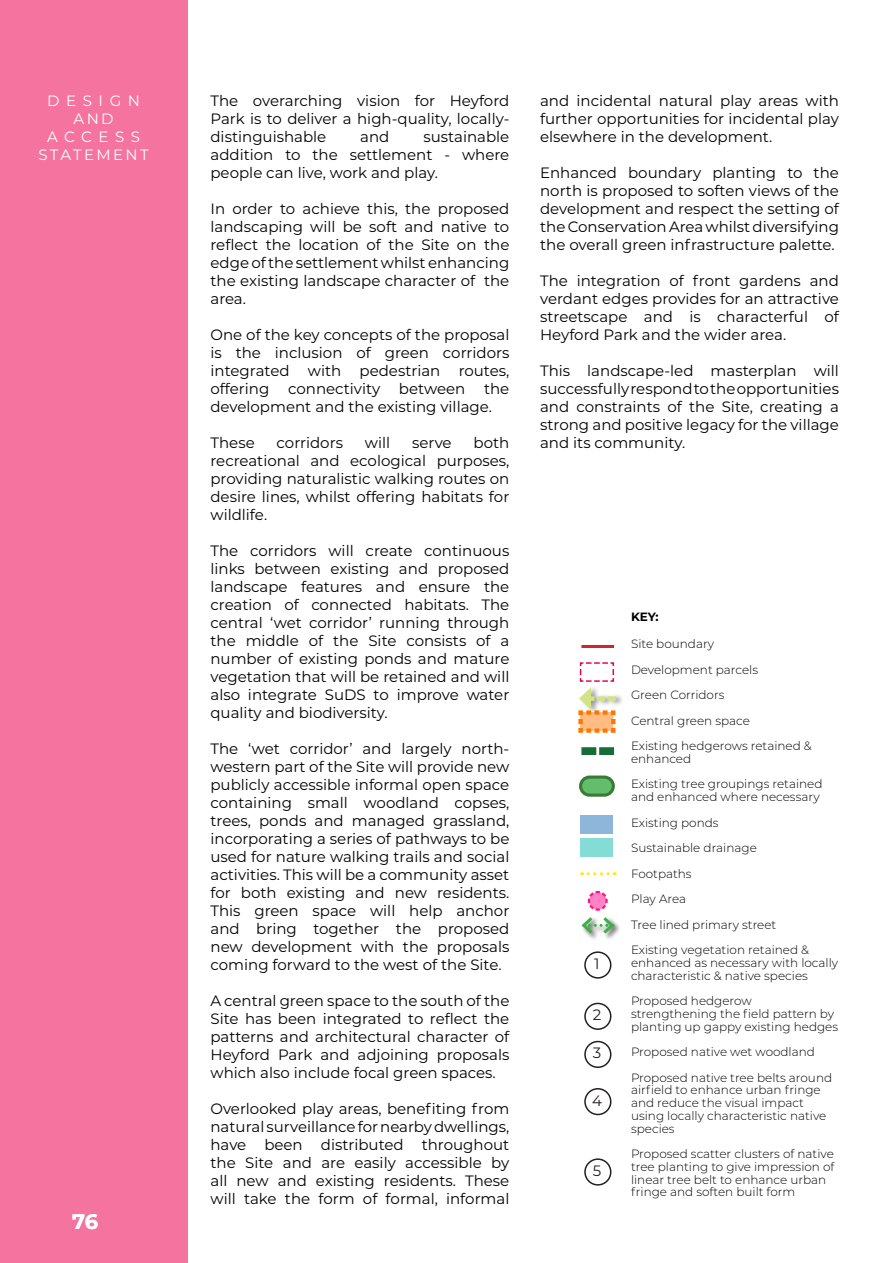
<style>
.page{position:relative;width:893px;height:1263px;background:#fff}
.page>*{position:absolute;margin:0;border:0;box-sizing:border-box;transform-origin:0 0}
.t1{font:700 21px "Montserrat";color:#fff}
.t2{font:15px/18px "Montserrat";color:#000001;text-align:justify}
.t3{font:15px/18px "Montserrat";letter-spacing:.16em;color:#fff;text-align:center}
.t4{font:15px/18px "Montserrat";letter-spacing:.44em;color:#fff;text-align:center}
.Bullet_Points{font:15px "Montserrat";color:#231f20}
.t5{font:300 12px/12.8px "Montserrat";color:#000001}
.t6{font:700 12px "Montserrat";color:#000001}
</style>
<div class="page">
<div style="left:0;top:0;width:187px;height:1263px;background:#f4749f"></div>
<div style="left:581px;top:838px;width:32px;height:19px;background:#83dcd5"></div>
<div style="left:581px;top:815px;width:32px;height:18px;background:#8eb6db"></div>
<svg style="left:581px;top:777px;width:32px;height:18px"></svg>
<div style="left:579px;top:775px;width:36px;height:22px;border:3px solid #397a3a;border-radius:9px"></div>
<svg style="left:582px;top:872px;width:33px;height:3px"></svg>
<div style="left:580px;top:916px;width:41px;height:24px;background:#231f20;opacity:.75"></div>
<hr style="left:581px;top:645px;width:33px;height:3px;background:#d1232a">
<svg style="left:581px;top:747px;width:33px;height:8px"></svg>
<div style="left:579px;top:685px;width:46px;height:30px;background:#231f20;opacity:.75"></div>
<svg style="left:578px;top:662px;width:40px;height:71px"></svg>
<svg style="left:580px;top:890px;width:36px;height:47px"></svg>
<div style="left:584px;top:951px;width:27px;height:28px;border:2px solid #231f20;border-radius:50%"></div>
<div style="left:584px;top:1003px;width:27px;height:27px;border:2px solid #231f20;border-radius:50%"></div>
<div style="left:584px;top:1041px;width:27px;height:27px;border:2px solid #231f20;border-radius:50%"></div>
<div style="left:584px;top:1088px;width:27px;height:27px;border:2px solid #231f20;border-radius:50%"></div>
<div style="left:584px;top:1158px;width:27px;height:27px;border:2px solid #231f20;border-radius:50%"></div>
<p class="t4" style="left:47px;top:91px;width:94px">DESIGN<br>AND</p>
<p class="t3" style="left:38px;top:127px;width:112px">ACCESS<br>STATEMENT</p>
<p class="t1" style="left:72px;top:1207px;width:27px">76</p>
<p class="t2" style="left:210px;top:91px;width:300px">The overarching vision for Heyford Park is to deliver a high-quality, locally&shy;distinguishable</p>
<p class="t2" style="left:210px;top:127px;width:300px;text-indent:213px">sustainable addition to the settlement - where people can live, work and play.</p>
<p class="t2" style="left:210px;top:199px;width:300px">In order to achieve this, the proposed landscaping will be soft and native to reflect the location of the Site on the edge of the settlement whilst enhancing the existing landscape character of the area.</p>
<p class="t2" style="left:210px;top:325px;width:300px">One of the key concepts of the proposal is the inclusion of green corridors integrated with pedestrian routes, offering connectivity between the development and the existing village.</p>
<p class="t2" style="left:210px;top:433px;width:46px">These</p>
<p class="t2" style="left:277px;top:433px;width:68px">corridors</p>
<p class="t2" style="left:365px;top:433px;width:27px">will</p>
<p class="t2" style="left:412px;top:433px;width:41px">serve</p>
<p class="t2" style="left:360px;top:127px;width:31px">and</p>
<p class="t2" style="left:210px;top:433px;width:300px;text-indent:263px">both recreational and ecological purposes, providing naturalistic walking routes on desire lines, whilst offering habitats for wildlife.</p>
<p class="t2" style="left:210px;top:541px;width:300px">The corridors will create continuous links between existing and proposed landscape features and ensure the creation of connected habitats. The central ‘wet corridor’ running through the middle of the Site consists of a number of existing ponds and mature vegetation that will be retained and will also integrate SuDS to improve water quality and biodiversity.</p>
<p class="t2" style="left:210px;top:739px;width:300px">The ‘wet corridor’ and largely north&shy;western part of the Site will provide new publicly accessible informal open space containing small woodland copses, trees, ponds and managed grassland, incorporating a series of pathways to be used for nature walking trails and social activities. This will be a community asset for both existing and new residents.<br>This green space will help anchor and bring together the proposed new development with the proposals coming forward to the west of the Site.</p>
<p class="t2" style="left:210px;top:991px;width:300px">A central green space to the south of the Site has been integrated to reflect the patterns and architectural character of Heyford Park and adjoining proposals which also include focal green spaces.</p>
<p class="t2" style="left:210px;top:1099px;width:300px">Overlooked play areas, benefiting from natural surveillance for nearby dwellings, have been distributed throughout the Site and are easily accessible by all new and existing residents. These will take the form of formal, informal</p>
<p class="t2" style="left:540px;top:91px;width:300px">and incidental natural play areas with further opportunities for incidental play elsewhere in the development.</p>
<p class="t2" style="left:540px;top:163px;width:300px">Enhanced boundary planting to the north is proposed to soften views of the development and respect the setting of the Conservation Area whilst diversifying the overall green infrastructure palette.</p>
<p class="t2" style="left:540px;top:271px;width:300px">The integration of front gardens and verdant edges provides for an attractive streetscape and is characterful of Heyford Park and the wider area.</p>
<p class="t2" style="left:540px;top:361px;width:300px">This landscape-led masterplan will successfully respond to the opportunities and constraints of the Site, creating a strong and positive legacy for the village and its community.</p>
<p class="Bullet_Points" style="left:594px;top:953px;width:7px">1</p>
<p class="Bullet_Points" style="left:593px;top:1004px;width:10px">2</p>
<p class="Bullet_Points" style="left:593px;top:1043px;width:10px">3</p>
<p class="Bullet_Points" style="left:592px;top:1090px;width:11px">4</p>
<p class="Bullet_Points" style="left:593px;top:1160px;width:10px">5</p>
<p class="t6" style="left:631px;top:608px;width:29px">KEY:</p>
<p class="t5" style="left:631px;top:637px;width:85px">Site boundary</p>
<p class="t5" style="left:631px;top:663px;width:129px">Development parcels</p>
<p class="t5" style="left:631px;top:688px;width:95px">Green Corridors</p>
<p class="t5" style="left:631px;top:714px;width:120px">Central green space</p>
<p class="t5" style="left:631px;top:739px;width:182px">Existing hedgerows retained &amp; enhanced</p>
<p class="t5" style="left:631px;top:777px;width:193px">Existing tree groupings retained and enhanced where necessary</p>
<p class="t5" style="left:631px;top:816px;width:89px">Existing ponds</p>
<p class="t5" style="left:631px;top:841px;width:127px">Sustainable drainage</p>
<p class="t5" style="left:631px;top:867px;width:62px">Footpaths</p>
<p class="t5" style="left:631px;top:892px;width:57px">Play Area</p>
<p class="t5" style="left:631px;top:918px;width:147px">Tree lined primary street</p>
<p class="t5" style="left:631px;top:943px;width:209px">Existing vegetation retained &amp; enhanced as necessary with locally characteristic &amp; native species</p>
<p class="t5" style="left:631px;top:994px;width:209px">Proposed hedgerow strengthening the field pattern by planting up gappy existing hedges</p>
<p class="t5" style="left:631px;top:1045px;width:185px">Proposed native wet woodland</p>
<p class="t5" style="left:631px;top:1071px;width:203px">Proposed native tree belts around airfield to enhance urban fringe and reduce the visual impact using locally characteristic native species</p>
<p class="t5" style="left:631px;top:1147px;width:205px">Proposed scatter clusters of native tree planting to give impression of linear tree belt to enhance urban fringe and soften built form</p>
</div>
